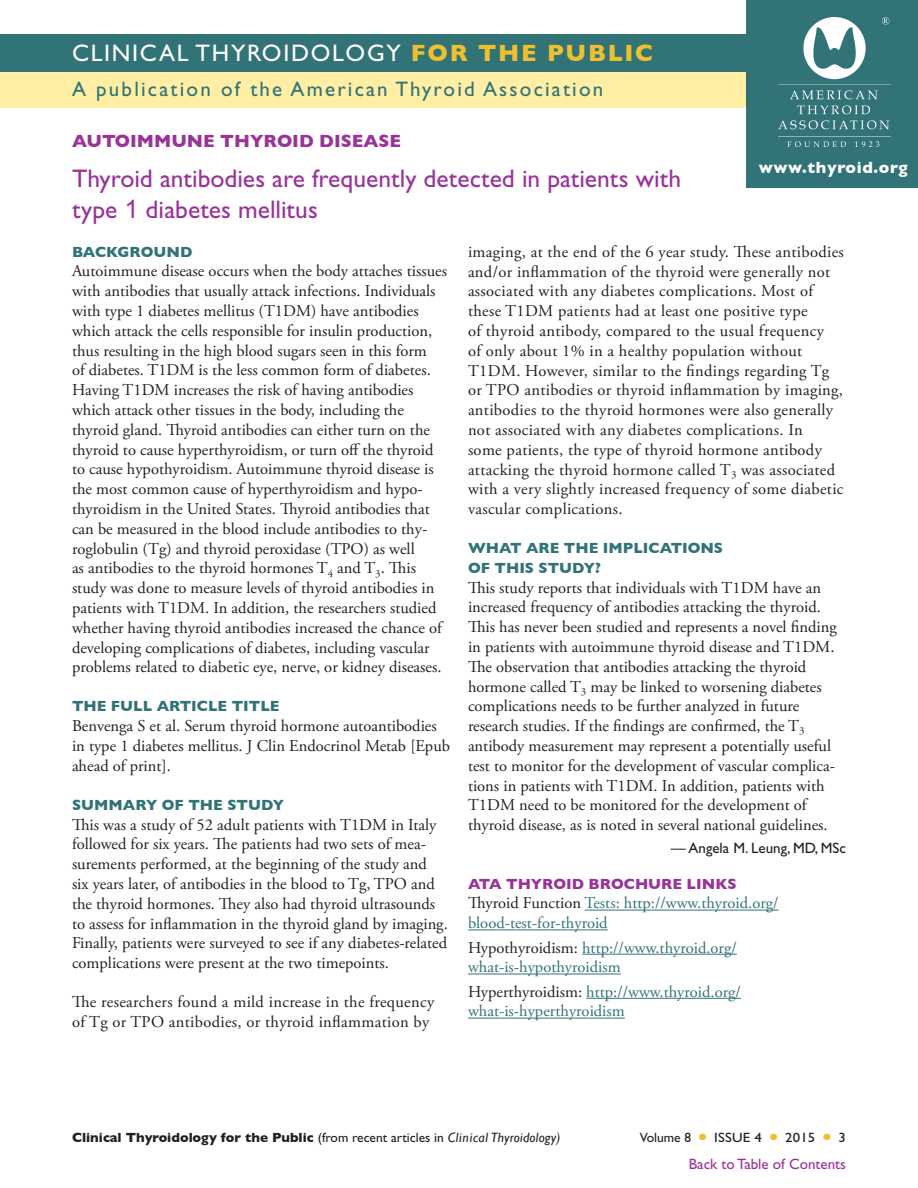
<style>
.page{position:relative;width:918px;height:1188px;background:#fff}
.page>*{position:absolute;margin:0;border:0;box-sizing:border-box;transform-origin:0 0}
.t1{font:25.5px/30.6px "Gill Sans Std";color:#939}
.t2{font:24px "Gill Sans Std";letter-spacing:.07em;color:#fff}
.t3{font:21px "Gill Sans Std";letter-spacing:.105em;color:#327378}
.Topic_Header{font:700 18px "Gill Sans";color:#939}
.body_serif{font:16.5px/19.8px "Adobe Garamond Pro";color:#231f20}
.body_serif_2nd_para{font:16.5px/19.8px "Adobe Garamond Pro";letter-spacing:.02em;color:#231f20}
.body_links{font:16.5px/19.8px "Adobe Garamond Pro";color:#327378}
.t4{font:700 16.5px "Gill Sans";letter-spacing:.04em;color:#fff}
.question{font:700 15px/19.5px "Gill Sans";color:#327378}
.question_links{font:700 15px "Gill Sans";color:#939}
.t5{font:15px "Gill Sans Std";color:#939}
.body_editor_name{font:15px "Gill Sans Std";color:#231f20}
.t6{font:700 13.5px "Gill Sans";color:#231f20}
.t7{font:13.5px "Gill Sans Std";letter-spacing:.01em;color:#231f20;scale:1.1 1}
.t8{font:13.5px "Gill Sans Std";color:#231f20}
.s1{font-family:"Gill Sans";font-weight:700;color:#efc02d}
.s2{font-family:"Arial"}
.s3{color:#231f20}
.s4{font-family:"Gill Sans Std";font-weight:400}
.s5{font-weight:400;font-style:italic}
</style>
<div class="page">
<div style="left:0;top:70px;width:918px;height:38px;background:#ffeea4"></div>
<div style="left:0;top:35px;width:918px;height:37px;background:#327378"></div>
<div style="left:747px;top:0;width:171px;height:188px;background:#327378"></div>
<img style="left:778px;top:18px;width:112px;height:129px">
<hr style="left:585px;top:910px;width:194px;height:1px;background:#327378">
<hr style="left:468px;top:929px;width:140px;height:1px;background:#327378">
<hr style="left:582px;top:954px;width:155px;height:1px;background:#327378">
<hr style="left:468px;top:974px;width:153px;height:1px;background:#327378">
<hr style="left:586px;top:998px;width:155px;height:1px;background:#327378">
<hr style="left:468px;top:1018px;width:157px;height:1px;background:#327378">
<p class="t2" style="left:72px;top:40px;width:583px">CLINICAL THYROIDOLOGY <span class="s1">FOR THE PUBLIC</span></p>
<p class="t3" style="left:72px;top:77px;width:533px">A publication of the American Thyroid Association</p>
<p class="Topic_Header" style="left:72px;top:131px;width:331px">AUTOIMMUNE THYROID DISEASE</p>
<p class="t1" style="left:72px;top:163px;width:611px">Thyroid antibodies are frequently detected in patients with type <span class="s2">1</span> diabetes mellitus</p>
<p class="question" style="left:72px;top:242px;width:122px">BACKGROUND</p>
<p class="body_serif" style="left:72px;top:262px;width:377px">Autoimmune disease occurs when the body attaches tissues with antibodies that usually attack infections. Individuals with type 1 diabetes mellitus (T1DM) have antibodies which attack the cells responsible for insulin production, thus resulting in the high blood sugars seen in this form<br>of diabetes. T1DM is the less common form of diabetes.<br>Having T1DM increases the risk of having antibodies which attack other tissues in the body, including the thyroid gland. Thyroid antibodies can either turn on the thyroid to cause hyperthyroidism, or turn off the thyroid to cause hypothyroidism. Autoimmune thyroid disease is the most common cause of hyperthyroidism and hypo&shy;thyroidism in the United States. Thyroid antibodies that can be measured in the blood include antibodies to thy&shy;roglobulin (Tg) and thyroid peroxidase (TPO) as well<br>as antibodies to the thyroid hormones T<sub>4</sub> and T<sub>3</sub>. This study was done to measure levels of thyroid antibodies in patients with T1DM. In addition, the researchers studied whether having thyroid antibodies increased the chance of developing complications of diabetes, including vascular problems related to diabetic eye, nerve, or kidney diseases.</p>
<p class="question" style="left:72px;top:696px;width:209px">THE FULL ARTICLE TITLE</p>
<p class="body_serif" style="left:72px;top:717px;width:380px">Benvenga S et al. Serum thyroid hormone autoantibodies in type 1 diabetes mellitus. J Clin Endocrinol Metab [Epub ahead of print].</p>
<p class="question" style="left:72px;top:795px;width:214px">SUMMARY OF THE STUDY</p>
<p class="body_serif" style="left:72px;top:815px;width:377px">This was a study of 52 adult patients with T1DM in Italy followed for six years. The patients had two sets of mea&shy;surements performed, at the beginning of the study and<br>six years later, of antibodies in the blood to Tg, TPO and the thyroid hormones. They also had thyroid ultrasounds to assess for inflammation in the thyroid gland by imaging.<br>Finally, patients were surveyed to see if any diabetes-related complications were present at the two timepoints.</p>
<p class="body_serif_2nd_para" style="left:72px;top:993px;width:364px">The researchers found a mild increase in the frequency of Tg or TPO antibodies, or thyroid inflammation by</p>
<p class="t4" style="left:759px;top:158px;width:150px">www.thyroid.org</p>
<p class="body_serif_2nd_para" style="left:468px;top:242px;width:377px">imaging, at the end of the 6 year study. These antibodies and/or inflammation of the thyroid were generally not associated with any diabetes complications. Most of these T1DM patients had at least one positive type<br>of thyroid antibody, compared to the usual frequency<br>of only about 1% in a healthy population without T1DM. However, similar to the findings regarding Tg or TPO antibodies or thyroid inflammation by imaging, antibodies to the thyroid hormones were also generally not associated with any diabetes complications. In<br>some patients, the type of thyroid hormone antibody attacking the thyroid hormone called T<sub>3</sub> was associated with a very slightly increased frequency of some diabetic vascular complications.</p>
<p class="question" style="left:468px;top:538px;width:257px">WHAT ARE THE IMPLICATIONS<br>OF THIS STUDY?</p>
<p class="body_serif" style="left:468px;top:578px;width:370px">This study reports that individuals with T1DM have an increased frequency of antibodies attacking the thyroid.<br>This has never been studied and represents a novel finding in patients with autoimmune thyroid disease and T1DM.<br>The observation that antibodies attacking the thyroid hormone called T<sub>3</sub> may be linked to worsening diabetes complications needs to be further analyzed in future research studies. If the findings are confirmed, the T<sub>3 </sub>antibody measurement may represent a potentially useful test to monitor for the development of vascular complica&shy;tions in patients with T1DM. In addition, patients with T1DM need to be monitored for the development of thyroid disease, as is noted in several national guidelines.</p>
<p class="body_editor_name" style="left:671px;top:839px;width:177px">— Angela M. Leung, MD, MSc</p>
<p class="question_links" style="left:468px;top:875px;width:270px">ATA THYROID BROCHURE LINKS</p>
<p class="body_links" style="left:468px;top:894px;width:312px"><span class="s3">Thyroid Function</span> Tests: http://www.thyroid.org/ blood-test-for-thyroid</p>
<p class="body_links" style="left:468px;top:938px;width:270px"><span class="s3">Hypothyroidism:</span> http://www.thyroid.org/ what-is-hypothyroidism</p>
<p class="body_links" style="left:468px;top:982px;width:274px"><span class="s3">Hyperthyroidism:</span> http://www.thyroid.org/ what-is-hyperthyroidism</p>
<p class="t6" style="left:72px;top:1129px;width:490px">Clinical Thyroidology for the Public <span class="s4">(from recent articles in</span> <span class="s5">Clinical Thyroidology)</span></p>
<p class="t8" style="left:640px;top:1130px;width:53px">Volume 8</p>
<p class="t7" style="left:714px;top:1130px;width:45px">ISSUE 4</p>
<p class="t7" style="left:785px;top:1130px;width:29px">2015</p>
<p class="t7" style="left:839px;top:1130px;width:8px">3</p>
<p class="t5" style="left:689px;top:1155px;width:159px">Back to Table of Contents</p>
</div>
